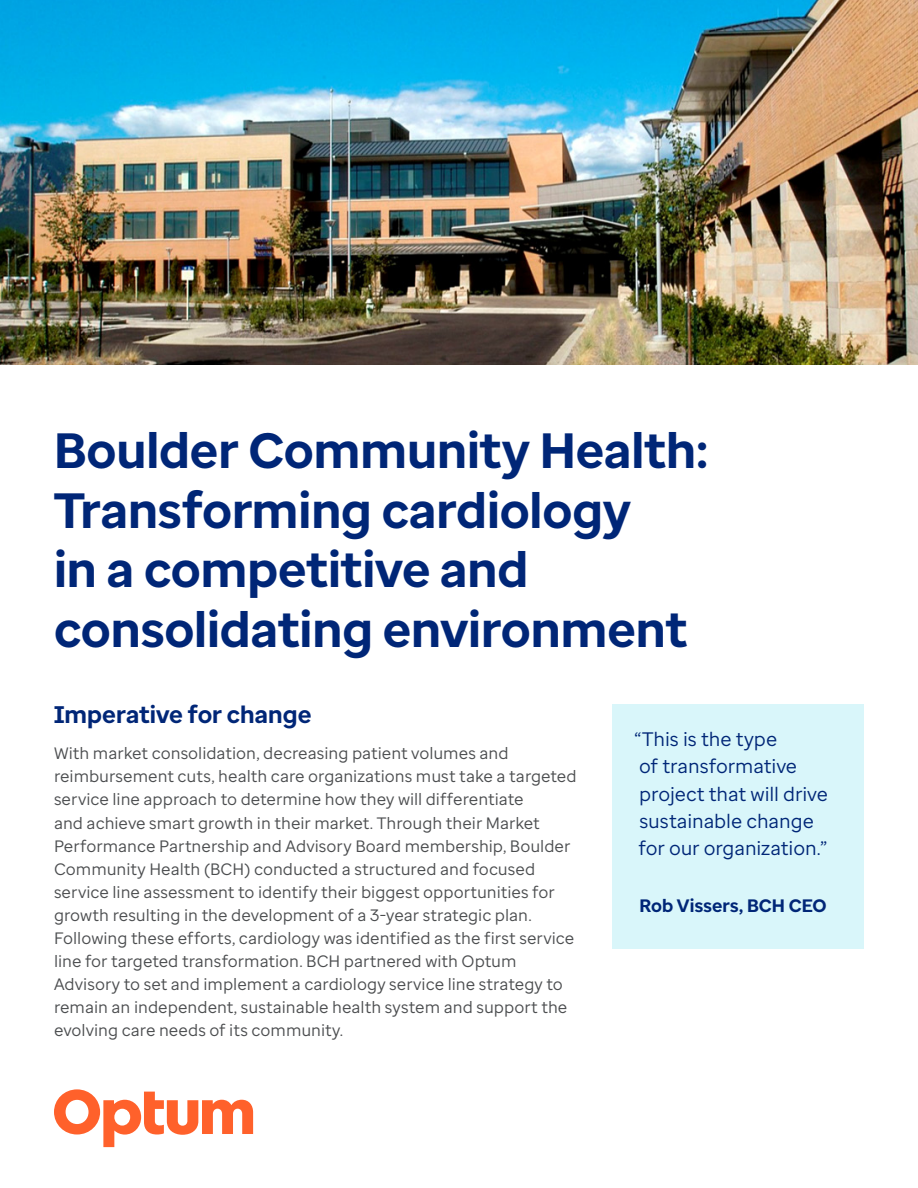
<style>
.page{position:relative;width:918px;height:1188px;background:#fff}
.page>*{position:absolute;margin:0;border:0;box-sizing:border-box;transform-origin:0 0}
.Headline{font:700 49.5px/59.4px "Optum Sans";color:#002677}
.Subhead{font:700 24px "Optum Sans";color:#002677}
.Callout_body{font:19.5px/27.3px "Optum Sans";letter-spacing:-.005em;color:#002677}
.Body{font:700 18px "Optum Sans";letter-spacing:.005em;color:#002677}
.Body-2{font:16.5px/23.1px "Optum Sans";color:#4b4d4f}
</style>
<div class="page">
<img style="left:0;top:0;width:918px;height:364px">
<div style="left:612px;top:704px;width:252px;height:244px;background:#d9f6fa"></div>
<svg style="left:54px;top:1089px;width:199px;height:58px"></svg>
<p class="Headline" style="left:54px;top:421px;width:656px">Boulder Community Health:<br>Transforming cardiology<br>in a competitive and consolidating environment</p>
<p class="Subhead" style="left:54px;top:698px;width:259px">Imperative for change</p>
<p class="Body-2" style="left:54px;top:742px;width:524px">With market consolidation, decreasing patient volumes and reimbursement cuts, health care organizations must take a targeted service line approach to determine how they will differentiate<br>and achieve smart growth in their market. Through their Market Performance Partnership and Advisory Board membership, Boulder Community Health (BCH) conducted a structured and focused service line assessment to identify their biggest opportunities for growth resulting in the development of a 3-year strategic plan.<br>Following these efforts, cardiology was identified as the first service line for targeted transformation. BCH partnered with Optum Advisory to set and implement a cardiology service line strategy to remain an independent, sustainable health system and support the evolving care needs of its community.</p>
<p class="Callout_body" style="left:634px;top:726px;width:195px">“This is the type<br>of transformative project that will drive sustainable change for our organization.”</p>
<p class="Body" style="left:640px;top:894px;width:189px">Rob Vissers, BCH CEO</p>
</div>
